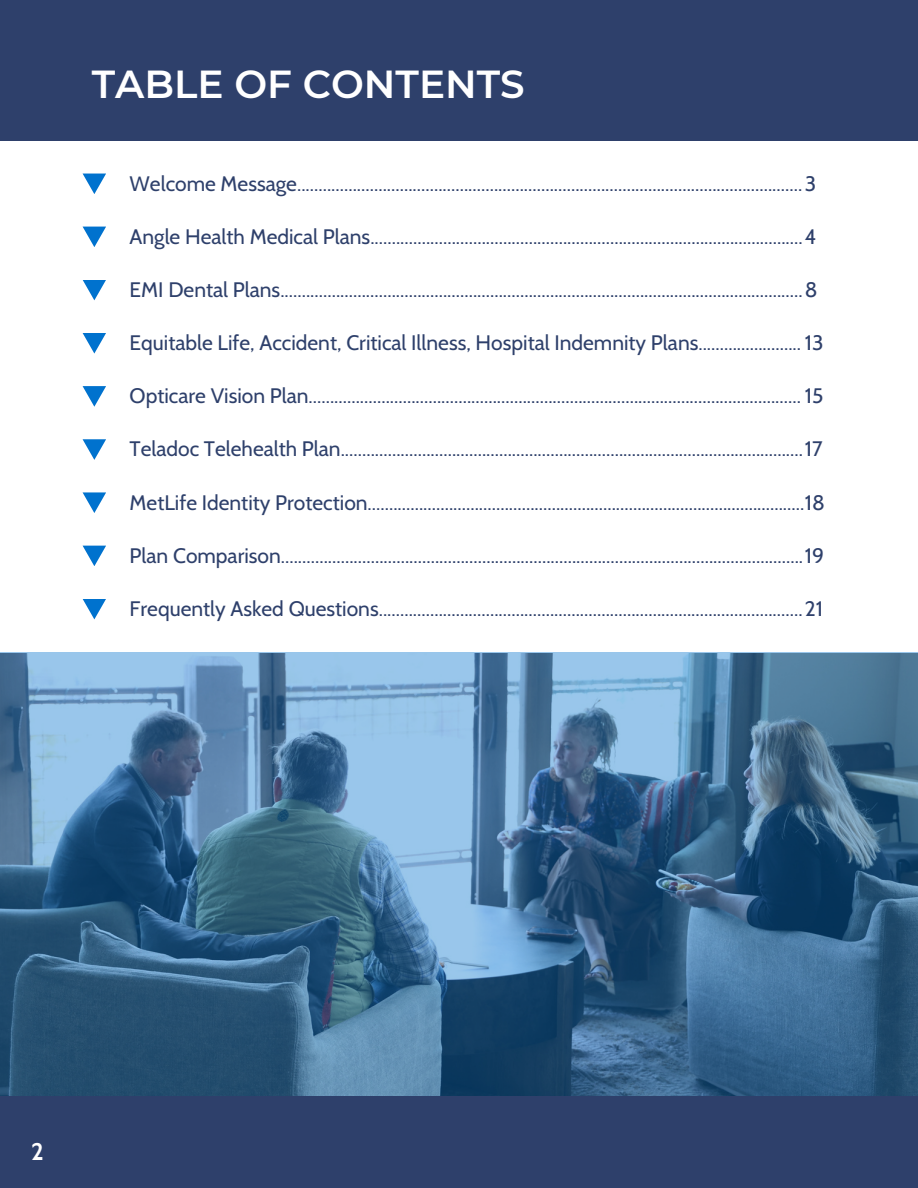
<style>
.page{position:relative;width:918px;height:1188px;background:#fff}
.page>*{position:absolute;margin:0;border:0;box-sizing:border-box;transform-origin:0 0}
.t1{font:600 39px "Montserrat";color:#fff}
.t2{font:700 24px "Cabin";color:#fff}
.t3{font:21px "Cabin";color:#2e406b}
</style>
<div class="page">
<div style="left:0;top:1021px;width:918px;height:167px;background:#2e406b"></div>
<div style="left:0;top:0;width:918px;height:140px;background:#2e406b"></div>
<svg style="left:83px;top:227px;width:23px;height:20px"></svg>
<svg style="left:83px;top:280px;width:23px;height:20px"></svg>
<svg style="left:83px;top:333px;width:23px;height:21px"></svg>
<svg style="left:83px;top:386px;width:23px;height:21px"></svg>
<svg style="left:83px;top:439px;width:23px;height:21px"></svg>
<svg style="left:83px;top:492px;width:23px;height:21px"></svg>
<svg style="left:83px;top:546px;width:23px;height:20px"></svg>
<svg style="left:83px;top:174px;width:23px;height:20px"></svg>
<svg style="left:83px;top:599px;width:23px;height:20px"></svg>
<svg style="left:0;top:653px;width:918px;height:443px;background:#477398"></svg>
<p class="t1" style="left:92px;top:60px;width:434px">TABLE OF CONTENTS</p>
<p class="t3" style="left:130px;top:170px;width:688px">Welcome Message......................................................................................................................3</p>
<p class="t3" style="left:130px;top:223px;width:688px">Angle Health Medical Plans.....................................................................................................4</p>
<p class="t3" style="left:130px;top:277px;width:689px">EMI Dental Plans..........................................................................................................................8</p>
<p class="t3" style="left:130px;top:330px;width:696px">Equitable Life, Accident, Critical Illness, Hospital Indemnity Plans........................ 13</p>
<p class="t3" style="left:130px;top:383px;width:695px">Opticare Vision Plan................................................................................................................... 15</p>
<p class="t3" style="left:130px;top:436px;width:695px">Teladoc Telehealth Plan............................................................................................................17</p>
<p class="t3" style="left:130px;top:489px;width:697px">MetLife Identity Protection......................................................................................................18</p>
<p class="t3" style="left:130px;top:542px;width:696px">Plan Comparison..........................................................................................................................19</p>
<p class="t3" style="left:130px;top:596px;width:695px">Frequently Asked Questions...................................................................................................21</p>
<p class="t2" style="left:31px;top:1137px;width:14px">2</p>
</div>
